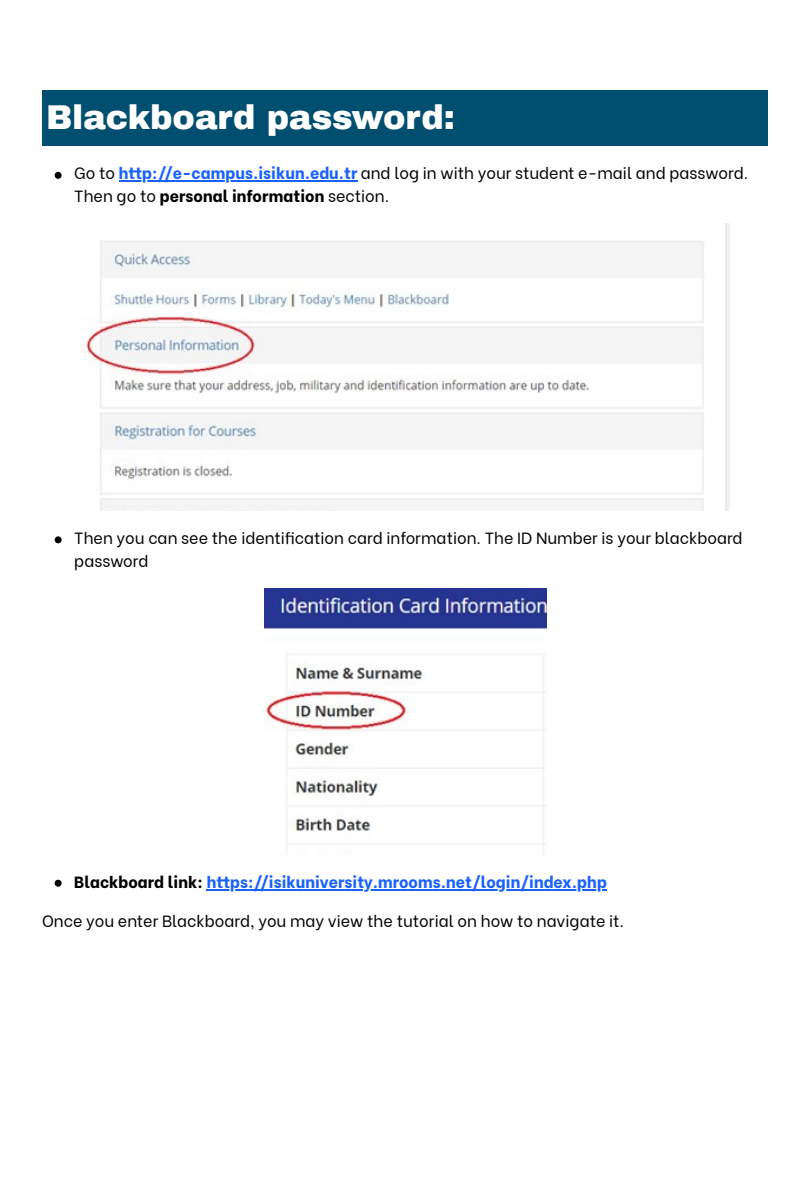
<style>
.page{position:relative;width:810px;height:1181px;background:#fff}
.page>*{position:absolute;margin:0;border:0;box-sizing:border-box;transform-origin:0 0}
.t1{font:900 33.6px "Archivo";color:#fff}
.t2{font:16.2px/22.2px "Be Vietnam";color:#000}
.t3{font:800 16.2px "Be Vietnam";color:#1a62ff}
.s1{font-weight:800;color:#1a62ff}
.s2{font-weight:800}
.s3{color:#000}
</style>
<div class="page">
<div style="left:42px;top:90px;width:726px;height:56px;background:#014f70"></div>
<svg style="left:55px;top:172px;width:7px;height:7px"></svg>
<hr style="left:119px;top:180px;width:239px;height:1px;background:#1a62ff">
<img style="left:86px;top:224px;width:643px;height:286px">
<svg style="left:55px;top:536px;width:7px;height:7px"></svg>
<img style="left:264px;top:588px;width:283px;height:257px">
<svg style="left:55px;top:879px;width:7px;height:7px"></svg>
<hr style="left:207px;top:889px;width:400px;height:1px;background:#1a62ff">
<p class="t1" style="left:46px;top:99px;width:410px">Blackboard password:</p>
<p class="t2" style="left:74px;top:161px;width:675px">Go to <span class="s1">http://e-campus.isikun.edu.tr</span> and log in with your student e-mail and password.<br>Then go to <span class="s2">personal information</span> section.</p>
<p class="t2" style="left:74px;top:524px;width:670px;line-height:23.2px">Then you can see the identification card information. The ID Number is your blackboard password</p>
<p class="t3" style="left:74px;top:868px;width:534px"><span class="s3">Blackboard link:</span> https://isikuniversity.mrooms.net/login/index.php</p>
<p class="t2" style="left:42px;top:908px;width:584px">Once you enter Blackboard, you may view the tutorial on how to navigate it.</p>
</div>
